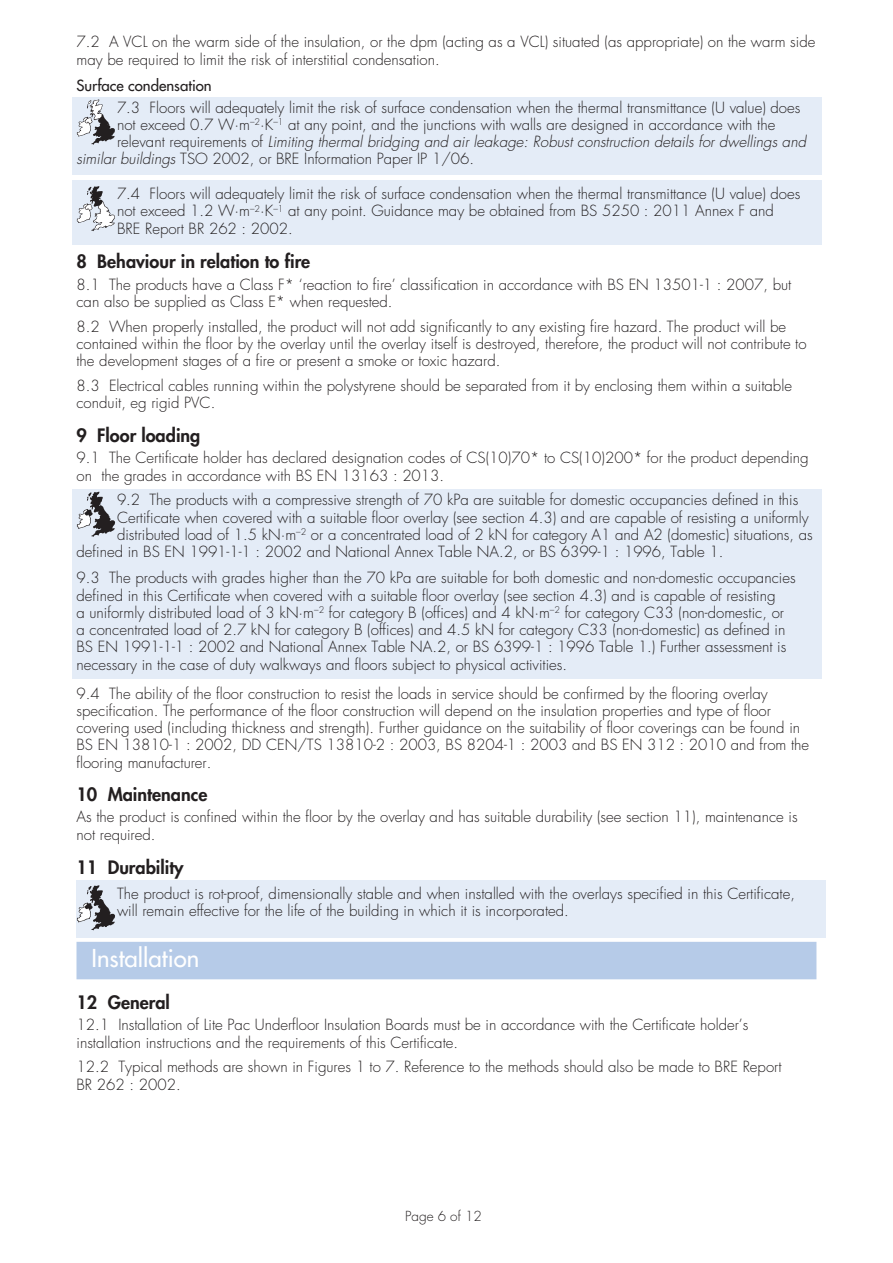
<style>
.page{position:relative;width:893px;height:1263px;background:#fff}
.page>*{position:absolute;margin:0;border:0;box-sizing:border-box;transform-origin:0 0}
.t1{font:24px "Futura";color:#fff}
.t2{font:800 18px "Futura";color:#231f20}
.t3{font:300 15px/17.2px "Futura";color:#231f20}
.t4{font:italic 300 15px "Futura";color:#231f20}
.t5{font:15px "Futura";color:#231f20}
.t6{font:300 13.5px "Futura";color:#231f20}
.s1{font-style:normal}
.s2{font-style:italic}
</style>
<div class="page">
<div style="left:76px;top:880px;width:750px;height:57px;background:#e4ecf7"></div>
<div style="left:72px;top:489px;width:749px;height:189px;background:#e4ecf7"></div>
<div style="left:72px;top:180px;width:749px;height:65px;background:#e4ecf7"></div>
<div style="left:72px;top:97px;width:749px;height:78px;background:#e4ecf7"></div>
<div style="left:76px;top:942px;width:740px;height:37px;background:#b6cbe8"></div>
<svg style="left:77px;top:99px;width:38px;height:46px"></svg>
<svg style="left:77px;top:186px;width:38px;height:45px"></svg>
<svg style="left:77px;top:492px;width:38px;height:45px"></svg>
<svg style="left:77px;top:885px;width:38px;height:45px"></svg>
<p class="t3" style="left:76px;top:34px;width:740px">7.2 A VCL on the warm side of the insulation, or the dpm (acting as a VCL) situated (as appropriate) on the warm side may be required to limit the risk of interstitial condensation.</p>
<p class="t5" style="left:76px;top:76px;width:137px">Surface condensation</p>
<p class="t3" style="left:117px;top:99px;width:685px">7.3 Floors will adequately limit the risk of surface condensation when the thermal transmittance (U value) does</p>
<p class="t3" style="left:117px;top:116px;width:660px">not exceed 0.7 W·m<sup>–2</sup>·K<sup>–1</sup> at any point, and the junctions with walls are designed in accordance with the</p>
<p class="t4" style="left:117px;top:133px;width:691px"><span class="s1">relevant requirements of</span> Limiting thermal bridging and air leakage: Robust construction details for dwellings and</p>
<p class="t3" style="left:76px;top:151px;width:399px"><span class="s2">similar buildings</span> TSO 2002, or BRE Information Paper IP 1/06.</p>
<p class="t3" style="left:117px;top:186px;width:685px">7.4 Floors will adequately limit the risk of surface condensation when the thermal transmittance (U value) does not exceed 1.2 W·m<sup>–2</sup>·K<sup>–1</sup> at any point. Guidance may be obtained from BS 5250 : 2011 Annex F and<br>BRE Report BR 262 : 2002.</p>
<p class="t2" style="left:76px;top:250px;width:235px">8 Behaviour in relation to fire</p>
<p class="t3" style="left:76px;top:276px;width:716px">8.1 The products have a Class F* ‘reaction to fire’ classification in accordance with BS EN 13501-1 : 2007, but can also be supplied as Class E* when requested.</p>
<p class="t3" style="left:76px;top:318px;width:732px">8.2 When properly installed, the product will not add significantly to any existing fire hazard. The product will be contained within the floor by the overlay until the overlay itself is destroyed, therefore, the product will not contribute to the development stages of a fire or present a smoke or toxic hazard.</p>
<p class="t3" style="left:76px;top:378px;width:717px">8.3 Electrical cables running within the polystyrene should be separated from it by enclosing them within a suitable conduit, eg rigid PVC.</p>
<p class="t2" style="left:76px;top:423px;width:125px">9 Floor loading</p>
<p class="t3" style="left:76px;top:450px;width:734px">9.1 The Certificate holder has declared designation codes of CS(10)70* to CS(10)200* for the product depending on the grades in accordance with BS EN 13163 : 2013.</p>
<p class="t3" style="left:117px;top:492px;width:683px">9.2 The products with a compressive strength of 70 kPa are suitable for domestic occupancies defined in this</p>
<p class="t3" style="left:117px;top:509px;width:693px">Certificate when covered with a suitable floor overlay (see section 4.3) and are capable of resisting a uniformly</p>
<p class="t3" style="left:117px;top:526px;width:697px">distributed load of 1.5 kN·m<sup>–2</sup> or a concentrated load of 2 kN for category A1 and A2 (domestic) situations, as</p>
<p class="t3" style="left:76px;top:543px;width:648px">defined in BS EN 1991-1-1 : 2002 and National Annex Table NA.2, or BS 6399-1 : 1996, Table 1.</p>
<p class="t3" style="left:76px;top:570px;width:721px">9.3 The products with grades higher than the 70 kPa are suitable for both domestic and non-domestic occupancies defined in this Certificate when covered with a suitable floor overlay (see section 4.3) and is capable of resisting<br>a uniformly distributed load of 3 kN·m<sup>–2</sup> for category B (offices) and 4 kN·m<sup>–2</sup> for category C33 (non-domestic, or a concentrated load of 2.7 kN for category B (offices) and 4.5 kN for category C33 (non-domestic) as defined in BS EN 1991-1-1 : 2002 and National Annex Table NA.2, or BS 6399-1 : 1996 Table 1.) Further assessment is necessary in the case of duty walkways and floors subject to physical activities.</p>
<p class="t3" style="left:76px;top:685px;width:734px">9.4 The ability of the floor construction to resist the loads in service should be confirmed by the flooring overlay specification. The performance of the floor construction will depend on the insulation properties and type of floor covering used (including thickness and strength). Further guidance on the suitability of floor coverings can be found in BS EN 13810-1 : 2002, DD CEN/TS 13810-2 : 2003, BS 8204-1 : 2003 and BS EN 312 : 2010 and from the flooring manufacturer.</p>
<p class="t2" style="left:76px;top:782px;width:132px">10 Maintenance</p>
<p class="t3" style="left:76px;top:809px;width:723px">As the product is confined within the floor by the overlay and has suitable durability (see section 11), maintenance is not required.</p>
<p class="t2" style="left:76px;top:856px;width:109px">11 Durability</p>
<p class="t3" style="left:117px;top:885px;width:680px">The product is rot-proof, dimensionally stable and when installed with the overlays specified in this Certificate, will remain effective for the life of the building in which it is incorporated.</p>
<h1 class="t1" style="left:91px;top:943px;width:109px">Installation</h1>
<p class="t2" style="left:76px;top:990px;width:95px">12 General</p>
<p class="t3" style="left:76px;top:1017px;width:673px">12.1 Installation of Lite Pac Underfloor Insulation Boards must be in accordance with the Certificate holder’s installation instructions and the requirements of this Certificate.</p>
<p class="t3" style="left:76px;top:1059px;width:706px">12.2 Typical methods are shown in Figures 1 to 7. Reference to the methods should also be made to BRE Report<br>BR 262 : 2002.</p>
<p class="t6" style="left:405px;top:1208px;width:78px">Page 6 of 12</p>
</div>
